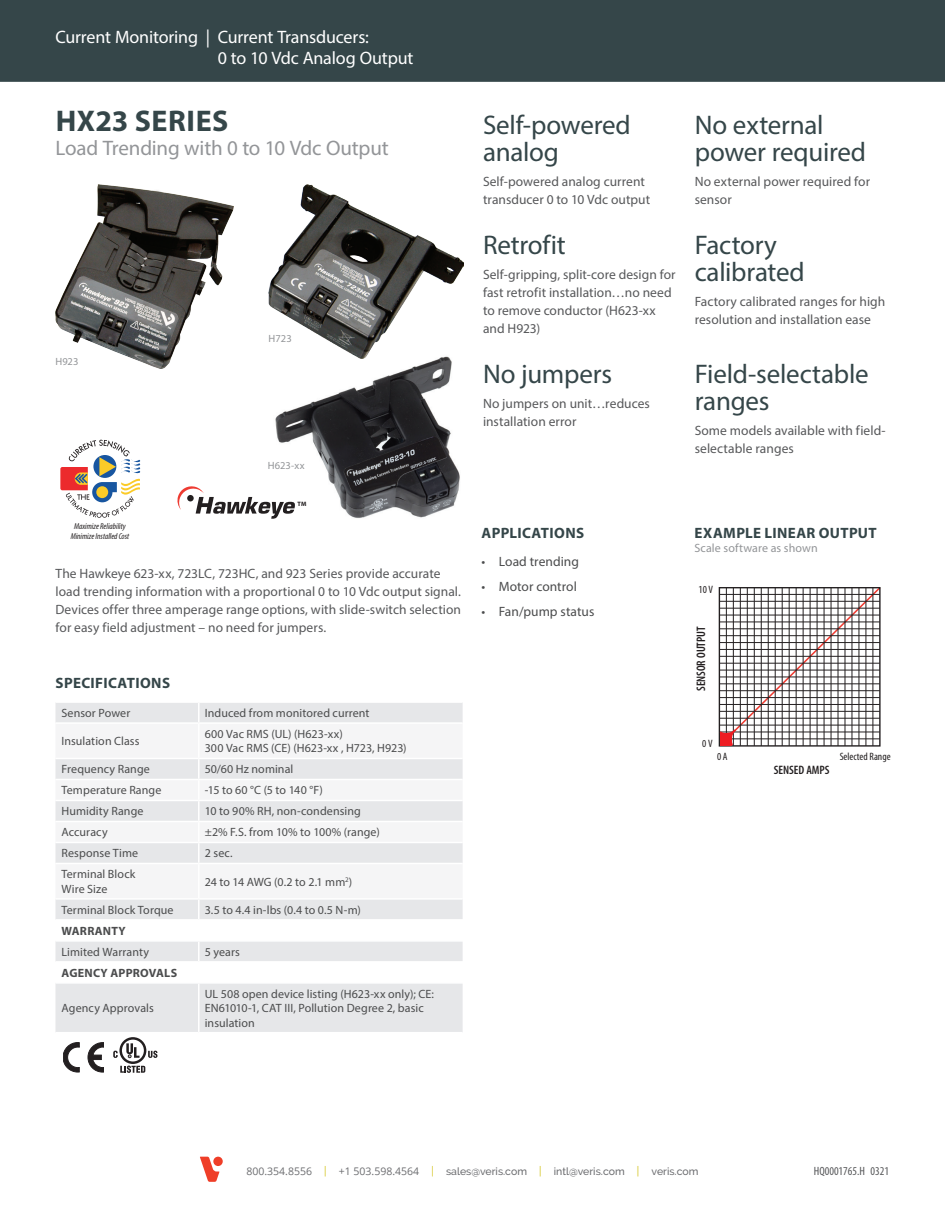
<style>
.page{position:relative;width:945px;height:1215px;background:#fff}
.page>*{position:absolute;margin:0;border:0;box-sizing:border-box;transform-origin:0 0}
.t1{font:700 30px "Myriad Pro";letter-spacing:.015em;color:#354649}
.t2{font:27px/27px "Myriad Pro";letter-spacing:-.01em;color:#354649}
.t3{font:21px "Myriad Pro";letter-spacing:-.01em;color:#939598}
.t4{font:18px/21px "Myriad Pro";letter-spacing:-.01em;color:#fff}
.t5{font:700 15px "Myriad Pro";letter-spacing:.025em;color:#354649}
.t6{font:13.5px/18px "Myriad Pro";letter-spacing:.005em;color:#57585a}
.t7{font:13.5px "Myriad Pro";color:#4b4c4d}
.t8{font:600 condensed 12.45px "Myriad Pro";color:#231f20}
.t9{font:600 condensed 12.3px "Myriad Pro";color:#231f20}
.t10{font:12px/14.4px "Myriad Pro";letter-spacing:.005em;color:#4b4c4d}
.t11{font:700 12px "Myriad Pro";letter-spacing:.02em;color:#4b4c4d}
.t12{font:12px "Myriad Pro";letter-spacing:.01em;color:#939598}
.t13{font:condensed 12px "Myriad Pro";color:#57585a}
.t14{font:condensed 10.65px "Myriad Pro";color:#231f20}
.t15{font:500 10.5px "Raleway";color:#6c6d70}
.t16{font:10.5px "Myriad Pro";letter-spacing:.01em;color:#939598}
.t17{font:italic condensed 8.55px/9.3px "Myriad Pro";color:#231f20;text-align:center}
.t18{font:700 6.3px "Myriad";color:#231f20}
.s1{font-family:"Open Sans";font-weight:400}
.s2{font-family:"Open Sans";font-weight:400;color:#d5c626}
</style>
<div class="page">
<img style="left:275px;top:358px;width:185px;height:160px">
<div style="left:56px;top:703px;width:407px;height:329px;background:#e6e7e9"></div>
<svg style="left:56px;top:724px;width:407px;height:174px;fill:#f5f5f6"></svg>
<svg style="left:198px;top:703px;width:2px;height:19px"></svg>
<hr style="left:56px;top:722px;width:143px;height:2px;background:#fff">
<hr style="left:199px;top:722px;width:264px;height:2px;background:#fff">
<hr style="left:198px;top:724px;width:2px;height:34px;background:#fff">
<hr style="left:56px;top:758px;width:143px;height:1px;background:#fff">
<hr style="left:199px;top:758px;width:264px;height:1px;background:#fff">
<hr style="left:198px;top:759px;width:2px;height:20px;background:#fff">
<hr style="left:56px;top:779px;width:143px;height:1px;background:#fff">
<hr style="left:199px;top:779px;width:264px;height:1px;background:#fff">
<hr style="left:198px;top:780px;width:2px;height:20px;background:#fff">
<hr style="left:56px;top:800px;width:143px;height:1px;background:#fff">
<hr style="left:199px;top:800px;width:264px;height:1px;background:#fff">
<hr style="left:198px;top:801px;width:2px;height:20px;background:#fff">
<hr style="left:56px;top:821px;width:143px;height:1px;background:#fff">
<hr style="left:199px;top:821px;width:264px;height:1px;background:#fff">
<hr style="left:198px;top:822px;width:2px;height:20px;background:#fff">
<hr style="left:56px;top:842px;width:143px;height:1px;background:#fff">
<hr style="left:199px;top:842px;width:264px;height:1px;background:#fff">
<hr style="left:198px;top:843px;width:2px;height:20px;background:#fff">
<hr style="left:56px;top:863px;width:143px;height:1px;background:#fff">
<hr style="left:199px;top:863px;width:264px;height:1px;background:#fff">
<hr style="left:198px;top:864px;width:2px;height:34px;background:#fff">
<hr style="left:56px;top:898px;width:143px;height:2px;background:#fff">
<hr style="left:199px;top:898px;width:264px;height:2px;background:#fff">
<hr style="left:198px;top:984px;width:2px;height:48px;background:#fff">
<svg style="left:56px;top:900px;width:407px;height:82px"></svg>
<hr style="left:56px;top:982px;width:143px;height:2px;background:#fff">
<hr style="left:199px;top:982px;width:264px;height:2px;background:#fff">
<svg style="left:718px;top:587px;width:163px;height:160px"></svg>
<div style="left:720px;top:733px;width:12px;height:12px;background:#ee1d23"></div>
<img style="left:268px;top:185px;width:195px;height:173px">
<img style="left:56px;top:184px;width:177px;height:184px">
<svg style="left:88px;top:1043px;width:16px;height:29px"></svg>
<svg style="left:63px;top:1043px;width:16px;height:29px"></svg>
<svg style="left:120px;top:1066px;width:25px;height:7px"></svg>
<svg style="left:148px;top:1051px;width:10px;height:7px"></svg>
<svg style="left:119px;top:1037px;width:27px;height:27px"></svg>
<div style="left:122px;top:1040px;width:22px;height:21px;background:#fff;border-radius:50%"></div>
<svg style="left:126px;top:1043px;width:14px;height:15px"></svg>
<svg style="left:113px;top:1051px;width:5px;height:7px"></svg>
<svg style="left:60px;top:440px;width:80px;height:78px"></svg>
<svg style="left:177px;top:485px;width:119px;height:34px"></svg>
<div style="left:0;top:0;width:945px;height:82px;background:#354649"></div>
<svg style="left:200px;top:1157px;width:19px;height:25px"></svg>
<div style="left:213px;top:1157px;width:10px;height:9px;background:#ef3e28;border-radius:50%"></div>
<h3 class="t4" style="left:218px;top:26px;width:197px;text-indent:-162px">Current Monitoring | Current Transducers:<br>0 to 10 Vdc Analog Output</h3>
<h1 class="t1" style="left:56px;top:101px;width:174px">HX23 SERIES</h1>
<h3 class="t3" style="left:56px;top:135px;width:335px">Load Trending with 0 to 10 Vdc Output</h3>
<p class="t16" style="left:55px;top:355px;width:25px">H923</p>
<p class="t17" style="left:71px;top:522px;width:60px">Maximize Reliability<br>Minimize Installed Cost</p>
<p class="t16" style="left:269px;top:332px;width:25px">H723</p>
<p class="t16" style="left:268px;top:459px;width:38px">H623-xx</p>
<p class="t18" style="left:298px;top:501px;width:10px">TM</p>
<p class="t6" style="left:56px;top:564px;width:407px">The Hawkeye 623-xx, 723LC, 723HC, and 923 Series provide accurate load trending information with a proportional 0 to 10 Vdc output signal.<br>Devices offer three amperage range options, with slide-switch selection for easy field adjustment – no need for jumpers.</p>
<p class="t5" style="left:56px;top:673px;width:116px">SPECIFICATIONS</p>
<p class="t10" style="left:62px;top:706px;width:70px">Sensor Power</p>
<p class="t10" style="left:205px;top:706px;width:166px">Induced from monitored current</p>
<p class="t10" style="left:62px;top:734px;width:79px">Insulation Class</p>
<p class="t10" style="left:205px;top:727px;width:203px">600 Vac RMS (UL) (H623-xx)<br>300 Vac RMS (CE) (H623-xx , H723, H923)</p>
<p class="t10" style="left:62px;top:762px;width:90px">Frequency Range</p>
<p class="t10" style="left:205px;top:762px;width:90px">50/60 Hz nominal</p>
<p class="t10" style="left:62px;top:783px;width:101px">Temperature Range</p>
<p class="t10" style="left:205px;top:783px;width:120px">-15 to 60 °C (5 to 140 °F)</p>
<p class="t10" style="left:62px;top:804px;width:84px">Humidity Range</p>
<p class="t10" style="left:205px;top:804px;width:158px">10 to 90% RH, non-condensing</p>
<p class="t10" style="left:62px;top:825px;width:48px">Accuracy</p>
<p class="t10" style="left:205px;top:825px;width:177px">±2% F.S. from 10% to 100% (range)</p>
<p class="t10" style="left:62px;top:846px;width:78px">Response Time</p>
<p class="t10" style="left:205px;top:846px;width:29px">2 sec.</p>
<p class="t10" style="left:62px;top:867px;width:75px">Terminal Block<br>Wire Size</p>
<p class="t10" style="left:205px;top:874px;width:149px">24 to 14 AWG (0.2 to 2.1 mm<sup>2</sup>)</p>
<p class="t10" style="left:62px;top:902px;width:114px">Terminal Block Torque</p>
<p class="t10" style="left:205px;top:902px;width:158px">3.5 to 4.4 in-lbs (0.4 to 0.5 N-m)</p>
<p class="t11" style="left:62px;top:923px;width:65px">WARRANTY</p>
<p class="t10" style="left:62px;top:944px;width:89px">Limited Warranty</p>
<p class="t10" style="left:205px;top:944px;width:37px">5 years</p>
<p class="t11" style="left:62px;top:965px;width:117px">AGENCY APPROVALS</p>
<p class="t10" style="left:62px;top:1001px;width:94px">Agency Approvals</p>
<p class="t10" style="left:205px;top:986px;width:231px">UL 508 open device listing (H623-xx only); CE:<br>EN61010-1, CAT III, Pollution Degree 2, basic insulation</p>
<h2 class="t2" style="left:483px;top:111px;width:149px">Self-powered analog</h2>
<p class="t6" style="left:483px;top:172px;width:169px">Self-powered analog current transducer 0 to 10 Vdc output</p>
<h2 class="t2" style="left:483px;top:231px;width:84px">Retrofit</h2>
<p class="t6" style="left:483px;top:265px;width:194px">Self-gripping, split-core design for fast retrofit installation…no need to remove conductor (H623-xx and H923)</p>
<h2 class="t2" style="left:483px;top:360px;width:131px">No jumpers</h2>
<p class="t6" style="left:483px;top:394px;width:168px">No jumpers on unit…reduces installation error</p>
<h2 class="t2" style="left:695px;top:111px;width:173px">No external power required</h2>
<p class="t6" style="left:695px;top:172px;width:177px">No external power required for sensor</p>
<h2 class="t2" style="left:695px;top:231px;width:112px">Factory calibrated</h2>
<p class="t6" style="left:695px;top:292px;width:192px">Factory calibrated ranges for high resolution and installation ease</p>
<h2 class="t2" style="left:695px;top:360px;width:176px">Field-selectable ranges</h2>
<p class="t6" style="left:695px;top:421px;width:192px">Some models available with field&shy;selectable ranges</p>
<p class="t5" style="left:482px;top:524px;width:104px">APPLICATIONS</p>
<p class="t7" style="left:481px;top:553px;width:99px">• Load trending</p>
<p class="t7" style="left:481px;top:578px;width:97px">• Motor control</p>
<p class="t7" style="left:481px;top:603px;width:114px">• Fan/pump status</p>
<p class="t5" style="left:695px;top:524px;width:184px">EXAMPLE LINEAR OUTPUT</p>
<p class="t12" style="left:694px;top:541px;width:125px">Scale software as shown</p>
<p class="t14" style="left:699px;top:584px;width:16px">10 V</p>
<p class="t8" style="left:694px;top:691px;width:66px;rotate:-90deg">SENSOR OUTPUT</p>
<p class="t14" style="left:702px;top:738px;width:12px">0 V</p>
<p class="t14" style="left:717px;top:751px;width:12px">0 A</p>
<p class="t9" style="left:774px;top:764px;width:57px">SENSED AMPS</p>
<p class="t14" style="left:840px;top:751px;width:52px">Selected Range</p>
<p class="t15" style="left:246px;top:1165px;width:454px"><span class="s1">800.354.8556</span> <span class="s2">|</span> <span class="s1">+1 503.598.4564</span> <span class="s2">|</span> sales@veris.com <span class="s2">|</span> intl@veris.com <span class="s2">|</span> veris.com</p>
<p class="t13" style="left:814px;top:1164px;width:77px">HQ0001765.H 0321</p>
</div>
